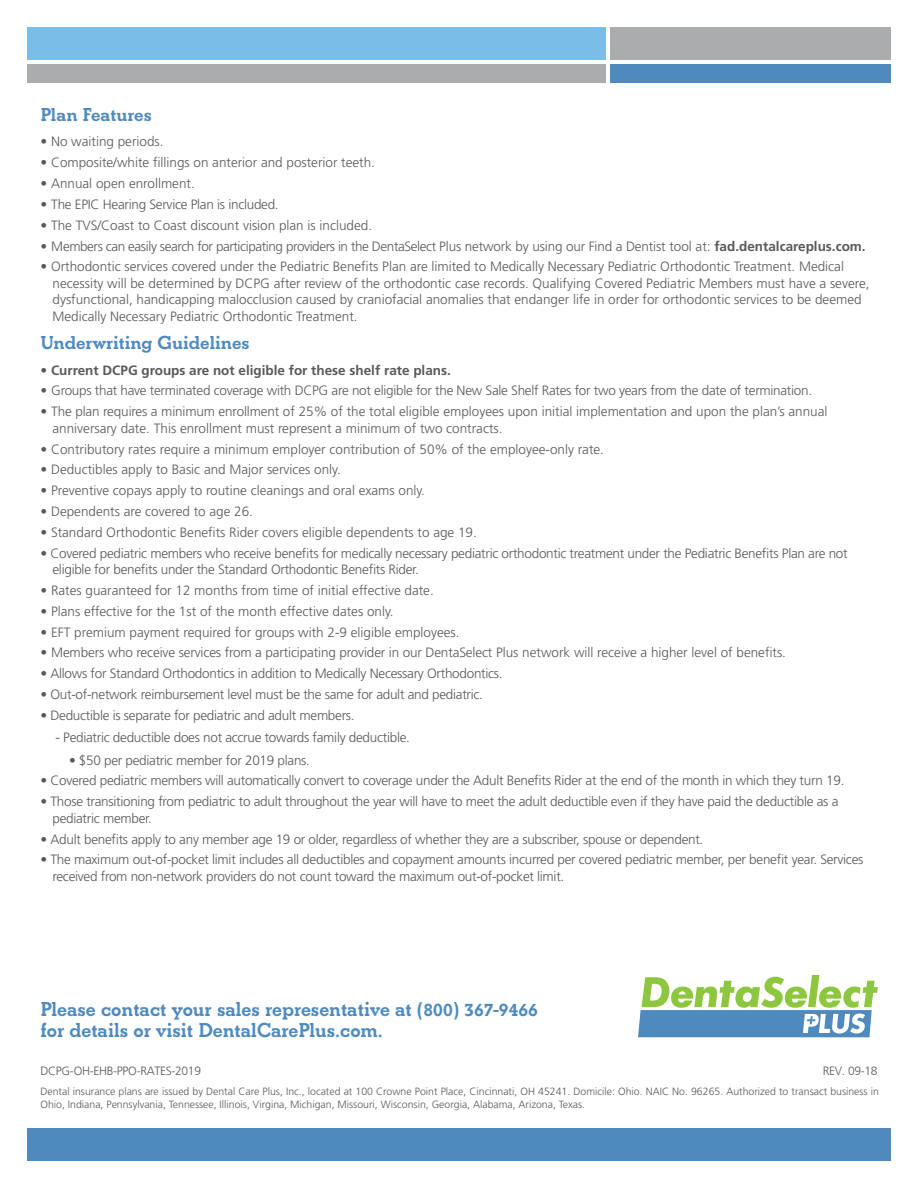
<style>
.page{position:relative;width:918px;height:1188px;background:#fff}
.page>*{position:absolute;margin:0;border:0;box-sizing:border-box;transform-origin:0 0}
.Call_to_Action_2{font:700 21px/21px "Beton EFOP";color:#4f8abe}
.Table_Sub_Head_1{font:700 19.5px "Beton EFOP";color:#4f8abe}
.Body_Bullet{font:300 13.5px/16.5px "Frutiger LT Std";letter-spacing:-.01em;color:#58595b}
.Body_Bullet-2{font:300 13.5px "Frutiger LT Std";letter-spacing:-.03em;color:#58595b}
.Body_Bullet-3{font:700 13.5px "Frutiger LT Std";color:#58595b}
.Paragraph_Style_1{font:300 12px "Frutiger LT";letter-spacing:-.025em;color:#58595b}
.Paragraph_Style_1-2{font:300 10.5px/13.5px "Frutiger LT Std";color:#58595b}
.s1{font-weight:700}
</style>
<div class="page">
<svg style="left:638px;top:976px;width:240px;height:61px"></svg>
<div style="left:610px;top:64px;width:281px;height:19px;background:#4f8abe"></div>
<div style="left:610px;top:27px;width:281px;height:32px;background:#abacad"></div>
<div style="left:27px;top:64px;width:579px;height:19px;background:#abacad"></div>
<div style="left:27px;top:27px;width:578px;height:32px;background:#79bde8"></div>
<div style="left:27px;top:1129px;width:864px;height:32px;background:#4f8abe"></div>
<p class="Table_Sub_Head_1" style="left:40px;top:103px;width:113px">Plan Features</p>
<p class="Body_Bullet" style="left:40px;top:134px;width:125px">• No waiting periods.</p>
<p class="Body_Bullet" style="left:40px;top:155px;width:336px">• Composite/white fillings on anterior and posterior teeth.</p>
<p class="Body_Bullet" style="left:40px;top:175px;width:156px">• Annual open enrollment.</p>
<p class="Body_Bullet" style="left:40px;top:196px;width:240px">• The EPIC Hearing Service Plan is included.</p>
<p class="Body_Bullet" style="left:40px;top:217px;width:333px">• The TVS/Coast to Coast discount vision plan is included.</p>
<p class="Body_Bullet-2" style="left:40px;top:238px;width:827px">• Members can easily search for participating providers in the DentaSelect Plus network by using our Find a Dentist tool at: <span class="s1">fad.dentalcareplus.com.</span></p>
<p class="Body_Bullet" style="left:52px;top:259px;width:819px;text-indent:-12px">• Orthodontic services covered under the Pediatric Benefits Plan are limited to Medically Necessary Pediatric Orthodontic Treatment. Medical necessity will be determined by DCPG after review of the orthodontic case records. Qualifying Covered Pediatric Members must have a severe, dysfunctional, handicapping malocclusion caused by craniofacial anomalies that endanger life in order for orthodontic services to be deemed Medically Necessary Pediatric Orthodontic Treatment.</p>
<p class="Table_Sub_Head_1" style="left:40px;top:331px;width:211px">Underwriting Guidelines</p>
<p class="Body_Bullet-3" style="left:40px;top:362px;width:412px">• Current DCPG groups are not eligible for these shelf rate plans.</p>
<p class="Body_Bullet" style="left:40px;top:383px;width:773px">• Groups that have terminated coverage with DCPG are not eligible for the New Sale Shelf Rates for two years from the date of termination.</p>
<p class="Body_Bullet" style="left:52px;top:404px;width:777px;text-indent:-12px">• The plan requires a minimum enrollment of 25% of the total eligible employees upon initial implementation and upon the plan’s annual anniversary date. This enrollment must represent a minimum of two contracts.</p>
<p class="Body_Bullet" style="left:40px;top:441px;width:565px">• Contributory rates require a minimum employer contribution of 50% of the employee-only rate.</p>
<p class="Body_Bullet" style="left:40px;top:462px;width:302px">• Deductibles apply to Basic and Major services only.</p>
<p class="Body_Bullet" style="left:40px;top:483px;width:386px">• Preventive copays apply to routine cleanings and oral exams only.</p>
<p class="Body_Bullet" style="left:40px;top:503px;width:214px">• Dependents are covered to age 26.</p>
<p class="Body_Bullet" style="left:40px;top:524px;width:438px">• Standard Orthodontic Benefits Rider covers eligible dependents to age 19.</p>
<p class="Body_Bullet" style="left:52px;top:545px;width:797px;text-indent:-12px">• Covered pediatric members who receive benefits for medically necessary pediatric orthodontic treatment under the Pediatric Benefits Plan are not eligible for benefits under the Standard Orthodontic Benefits Rider.</p>
<p class="Body_Bullet" style="left:40px;top:582px;width:395px">• Rates guaranteed for 12 months from time of initial effective date.</p>
<p class="Body_Bullet" style="left:40px;top:603px;width:355px">• Plans effective for the 1st of the month effective dates only.</p>
<p class="Body_Bullet" style="left:40px;top:624px;width:421px">• EFT premium payment required for groups with 2-9 eligible employees.</p>
<p class="Body_Bullet" style="left:40px;top:645px;width:747px">• Members who receive services from a participating provider in our DentaSelect Plus network will receive a higher level of benefits.</p>
<p class="Body_Bullet" style="left:40px;top:666px;width:464px">• Allows for Standard Orthodontics in addition to Medically Necessary Orthodontics.</p>
<p class="Body_Bullet" style="left:40px;top:686px;width:444px">• Out-of-network reimbursement level must be the same for adult and pediatric.</p>
<p class="Body_Bullet" style="left:40px;top:707px;width:316px">• Deductible is separate for pediatric and adult members.</p>
<p class="Body_Bullet" style="left:56px;top:730px;width:356px">- Pediatric deductible does not accrue towards family deductible.</p>
<p class="Body_Bullet" style="left:69px;top:752px;width:242px">• $50 per pediatric member for 2019 plans.</p>
<p class="Body_Bullet" style="left:40px;top:773px;width:806px">• Covered pediatric members will automatically convert to coverage under the Adult Benefits Rider at the end of the month in which they turn 19.</p>
<p class="Body_Bullet" style="left:52px;top:794px;width:787px;text-indent:-12px">• Those transitioning from pediatric to adult throughout the year will have to meet the adult deductible even if they have paid the deductible as a pediatric member.</p>
<p class="Body_Bullet" style="left:40px;top:831px;width:664px">• Adult benefits apply to any member age 19 or older, regardless of whether they are a subscriber, spouse or dependent.</p>
<p class="Body_Bullet" style="left:52px;top:852px;width:812px;text-indent:-12px">• The maximum out-of-pocket limit includes all deductibles and copayment amounts incurred per covered pediatric member, per benefit year. Services received from non-network providers do not count toward the maximum out-of-pocket limit.</p>
<p class="Call_to_Action_2" style="left:40px;top:999px;width:499px">Please contact your sales representative at (800) 367-9466 for details or visit DentalCarePlus.com.</p>
<p class="Paragraph_Style_1" style="left:823px;top:1064px;width:56px">REV. 09-18</p>
<p class="Paragraph_Style_1-2" style="left:40px;top:1084px;width:840px">Dental insurance plans are issued by Dental Care Plus, Inc., located at 100 Crowne Point Place, Cincinnati, OH 45241. Domicile: Ohio. NAIC No. 96265. Authorized to transact business in<br>Ohio, Indiana, Pennsylvania, Tennessee, Illinois, Virgina, Michigan, Missouri, Wisconsin, Georgia, Alabama, Arizona, Texas.</p>
<p class="Paragraph_Style_1" style="left:40px;top:1064px;width:162px">DCPG-OH-EHB-PPO-RATES-2019</p>
</div>
